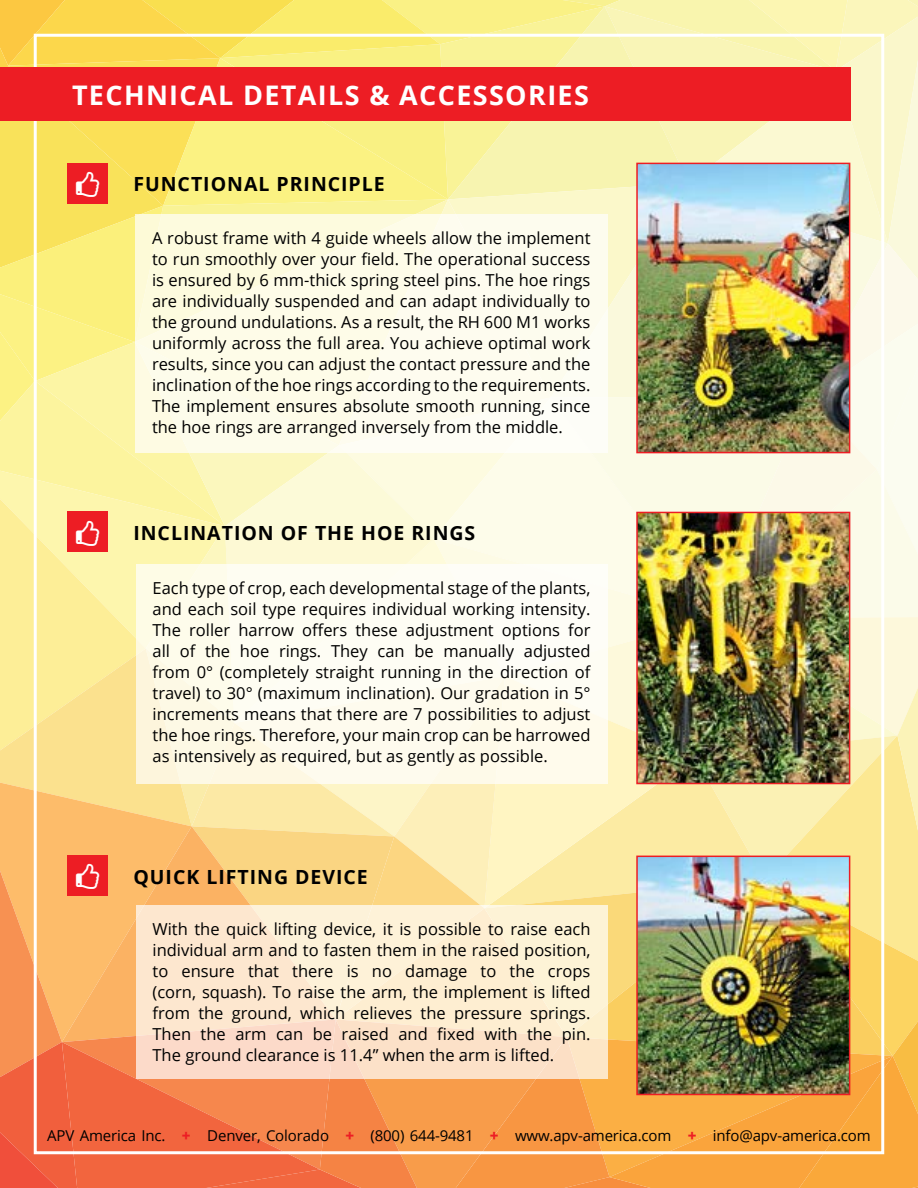
<style>
.page{position:relative;width:918px;height:1188px;background:#fff}
.page>*{position:absolute;margin:0;border:0;box-sizing:border-box;transform-origin:0 0}
.t1{font:700 27px "Open Sans";letter-spacing:.05em;color:#fff}
.t2{font:700 19.5px "Open Sans";letter-spacing:.05em;color:#000}
.t3{font:16.5px/21px "Open Sans";color:#000;text-align:justify}
.t4{font:15px "Open Sans";letter-spacing:-.01em;color:#000}
.s1{font-family:"Arial";font-weight:700;color:#ed1d24}
</style>
<div class="page">
<img style="left:0;top:0;width:918px;height:1188px">
<h1 class="t1" style="left:72px;top:76px;width:518px">TECHNICAL DETAILS &amp; ACCESSORIES</h1>
<p class="t2" style="left:133px;top:171px;width:253px">FUNCTIONAL PRINCIPLE</p>
<p class="t3" style="left:152px;top:227px;width:440px">A robust frame with 4 guide wheels allow the implement to run smoothly over your field. The operational success is ensured by 6 mm-thick spring steel pins. The hoe rings are individually suspended and can adapt individually to the ground undulations. As a result, the RH 600 M1 works uniformly across the full area. You achieve optimal work results, since you can adjust the contact pressure and the inclination of the hoe rings according to the requirements.<br>The implement ensures absolute smooth running, since the hoe rings are arranged inversely from the middle.</p>
<p class="t2" style="left:133px;top:520px;width:343px">INCLINATION OF THE HOE RINGS</p>
<p class="t3" style="left:153px;top:577px;width:439px">Each type of crop, each developmental stage of the plants, and each soil type requires individual working intensity.<br>The roller harrow offers these adjustment options for all of the hoe rings. They can be manually adjusted from 0° (completely straight running in the direction of travel) to 30° (maximum inclination). Our gradation in 5° increments means that there are 7 possibilities to adjust the hoe rings. Therefore, your main crop can be harrowed as intensively as required, but as gently as possible.</p>
<p class="t2" style="left:133px;top:863px;width:236px">QUICK LIFTING DEVICE</p>
<p class="t3" style="left:153px;top:918px;width:439px">With the quick lifting device, it is possible to raise each individual arm and to fasten them in the raised position, to ensure that there is no damage to the crops (corn, squash). To raise the arm, the implement is lifted from the ground, which relieves the pressure springs.<br>Then the arm can be raised and fixed with the pin.<br>The ground clearance is 11.4” when the arm is lifted.</p>
<p class="t4" style="left:47px;top:1125px;width:825px">APV America Inc. <span class="s1">+</span> Denver, Colorado <span class="s1">+</span> (800) 644-9481 <span class="s1">+</span> www.apv-america.com <span class="s1">+</span> info@apv-america.com</p>
</div>
